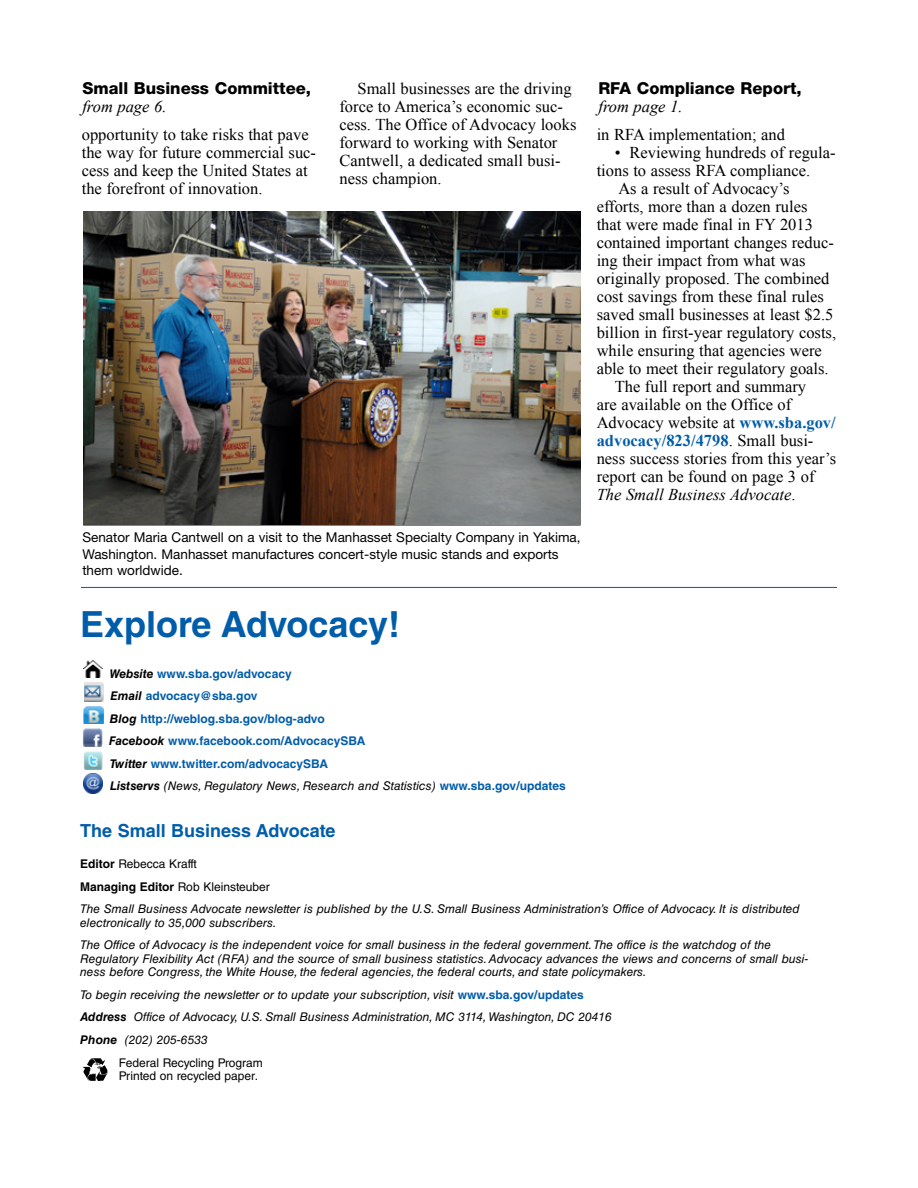
<style>
.page{position:relative;width:918px;height:1188px;background:#fff}
.page>*{position:absolute;margin:0;border:0;box-sizing:border-box;transform-origin:0 0}
.Disclaimer2{font:700 36px "Helvetica LT Std";color:#005daa}
.Disclaimer2-2{font:700 18px "Helvetica LT Std";color:#005daa}
._7{font:16.5px/18px "Times New Roman";color:#000}
._7FIRST{font:800 16.5px/18px "Helvetica Neue LT Std";color:#000}
._9{font:13.5px/16.5px "Helvetica Neue LT Std";color:#000}
.Disclaimer1{font:italic 12px/13.5px "Helvetica LT Std";letter-spacing:.005em;color:#000}
.Disclaimer1-2{font:700 12px "Helvetica LT Std";letter-spacing:.005em;color:#005daa}
.Disclaimer1-3{font:12px/13.5px "Helvetica LT Std";color:#000}
.s1{font-family:"Times New Roman";font-weight:400;font-style:italic}
.s2{font-weight:700;color:#005daa}
.s3{font-style:italic}
.s4{font-style:italic;color:#000}
.s5{font-weight:700}
.s6{font-weight:700;font-style:normal;color:#005daa}
</style>
<div class="page">
<hr style="left:81px;top:587px;width:756px;height:1px;background:#005daa">
<svg style="left:83px;top:1058px;width:25px;height:22px"></svg>
<img style="left:83px;top:660px;width:19px;height:17px">
<img style="left:84px;top:752px;width:19px;height:17px">
<img style="left:83px;top:729px;width:19px;height:17px">
<img style="left:84px;top:706px;width:19px;height:18px">
<img style="left:84px;top:682px;width:20px;height:19px">
<img style="left:84px;top:774px;width:19px;height:19px">
<img style="left:84px;top:212px;width:496px;height:313px">
<p class="_7FIRST" style="left:82px;top:79px;width:230px">Small Business Committee, <span class="s1">from page 6.</span></p>
<p class="_7" style="left:82px;top:125px;width:236px">opportunity to take risks that pave the way for future commercial suc&shy;cess and keep the United States at the forefront of innovation.</p>
<p class="_7" style="left:339px;top:79px;width:238px;text-indent:18px">Small businesses are the driving force to America’s economic suc&shy;cess. The Office of Advocacy looks forward to working with Senator<br>Cantwell, a dedicated small busi&shy;ness champion.</p>
<p class="_7FIRST" style="left:598px;top:79px;width:205px">RFA Compliance Report, <span class="s1">from page 1.</span></p>
<p class="_7" style="left:597px;top:125px;width:190px">in RFA implementation; and</p>
<p class="_7" style="left:597px;top:143px;width:240px;text-indent:18px">• Reviewing hundreds of regula&shy;tions to assess RFA compliance.</p>
<p class="_7" style="left:597px;top:179px;width:241px;text-indent:22px">As a result of Advocacy’s efforts, more than a dozen rules that were made final in FY 2013 contained important changes reduc&shy;ing their impact from what was originally proposed. The combined cost savings from these final rules saved small businesses at least $2.5 billion in first-year regulatory costs, while ensuring that agencies were able to meet their regulatory goals.</p>
<p class="_7" style="left:597px;top:377px;width:241px;text-indent:18px">The full report and summary<br>are available on the Office of<br>Advocacy website at <span class="s2">www.sba.gov/ advocacy/823/4798</span>. Small busi&shy;ness success stories from this year’s report can be found on page 3 of<br><span class="s3">The Small Business Advocate</span>.</p>
<p class="_9" style="left:82px;top:529px;width:500px">Senator Maria Cantwell on a visit to the Manhasset Specialty Company in Yakima,<br>Washington. Manhasset manufactures concert-style music stands and exports them worldwide.</p>
<p class="Disclaimer2" style="left:80px;top:602px;width:321px">Explore Advocacy!</p>
<p class="Disclaimer1-2" style="left:109px;top:666px;width:184px"><span class="s4">Website</span> www.sba.gov/advocacy</p>
<p class="Disclaimer1-2" style="left:110px;top:689px;width:149px"><span class="s4">Email</span> advocacy@sba.gov</p>
<p class="Disclaimer1-2" style="left:110px;top:711px;width:216px"><span class="s4">Blog</span> http://weblog.sba.gov/blog-advo</p>
<p class="Disclaimer1-2" style="left:109px;top:734px;width:258px"><span class="s4">Facebook</span> www.facebook.com/AdvocacySBA</p>
<p class="Disclaimer1-2" style="left:110px;top:756px;width:220px"><span class="s4">Twitter</span> www.twitter.com/advocacySBA</p>
<p class="Disclaimer1" style="left:110px;top:779px;width:457px"><span class="s5">Listservs</span> (News, Regulatory News, Research and Statistics) <span class="s6">www.sba.gov/updates</span></p>
<p class="Disclaimer2-2" style="left:80px;top:819px;width:257px">The Small Business Advocate</p>
<p class="Disclaimer1-3" style="left:80px;top:857px;width:118px"><span class="s5">Editor</span> Rebecca Krafft</p>
<p class="Disclaimer1-3" style="left:80px;top:880px;width:191px"><span class="s5">Managing Editor</span> Rob Kleinsteuber</p>
<p class="Disclaimer1" style="left:80px;top:902px;width:721px">The Small Business Advocate newsletter is published by the U.S. Small Business Administration’s Office of Advocacy. It is distributed electronically to 35,000 subscribers.</p>
<p class="Disclaimer1" style="left:80px;top:938px;width:730px">The Office of Advocacy is the independent voice for small business in the federal government. The office is the watchdog of the<br>Regulatory Flexibility Act (RFA) and the source of small business statistics. Advocacy advances the views and concerns of small busi&shy;ness before Congress, the White House, the federal agencies, the federal courts, and state policymakers.</p>
<p class="Disclaimer1" style="left:80px;top:988px;width:505px">To begin receiving the newsletter or to update your subscription, visit <span class="s6">www.sba.gov/updates</span></p>
<p class="Disclaimer1" style="left:80px;top:1010px;width:533px"><span class="s5">Address</span> Office of Advocacy, U.S. Small Business Administration, MC 3114, Washington, DC 20416</p>
<p class="Disclaimer1" style="left:80px;top:1033px;width:129px"><span class="s5">Phone</span> (202) 205-6533</p>
<p class="Disclaimer1-3" style="left:119px;top:1056px;width:145px">Federal Recycling Program<br>Printed on recycled paper.</p>
</div>
